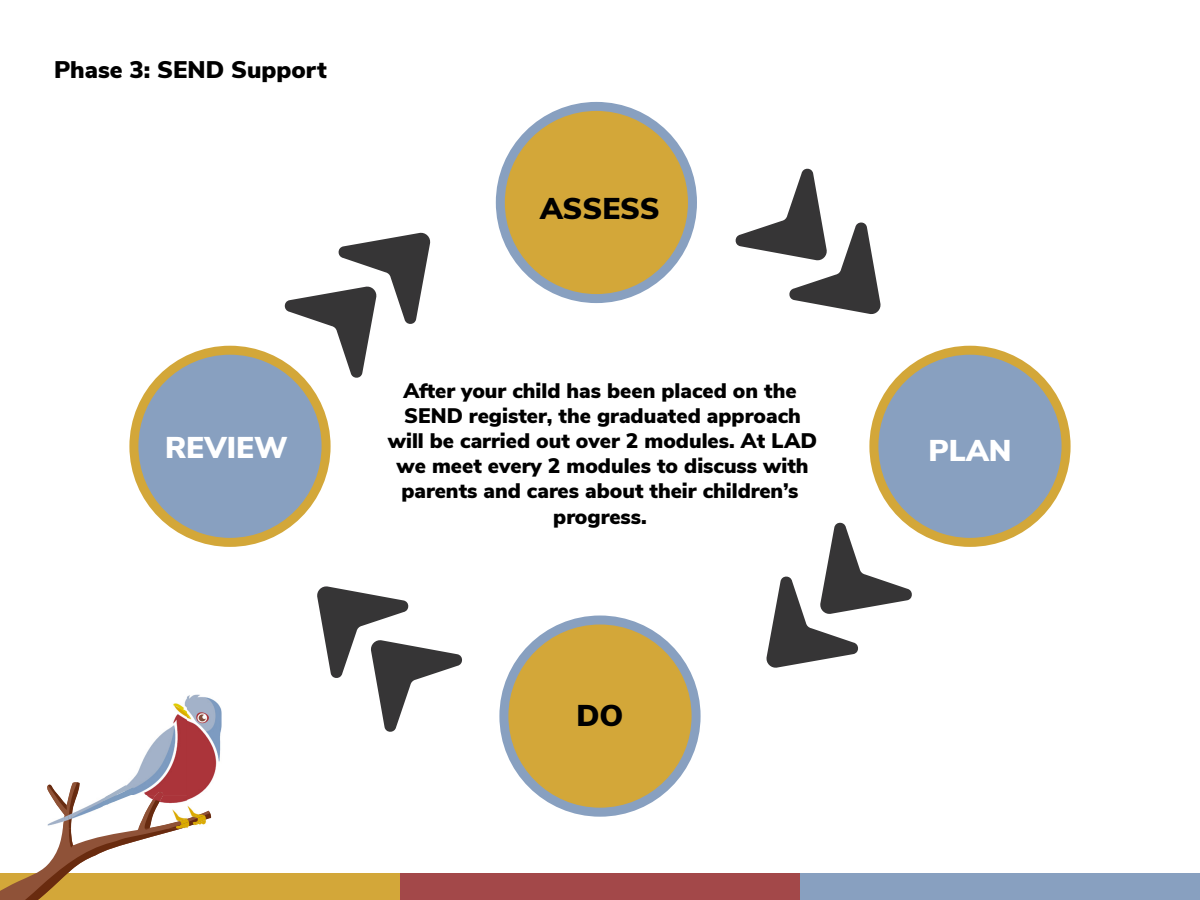
<style>
.page{position:relative;width:1200px;height:900px;background:#fff}
.page>*{position:absolute;margin:0;border:0;box-sizing:border-box;transform-origin:0 0}
.t1{font:900 30px "Nunito Sans";color:#fff}
.t2{font:900 30px "Nunito Sans";color:#000}
.t3{font:900 24px "Nunito Sans";color:#000}
.t4{font:900 21px/25.2px "Nunito Sans";color:#000;text-align:center}
.s1{font-family:"Nunito Sans 10 pt"}
</style>
<div class="page">
<div style="left:800px;top:873px;width:400px;height:27px;background:#88a0c0"></div>
<div style="left:400px;top:873px;width:400px;height:27px;background:#a34849"></div>
<div style="left:0;top:873px;width:400px;height:27px;background:#d3a739"></div>
<img style="left:130px;top:694px;width:92px;height:124px">
<svg style="left:0;top:782px;width:211px;height:118px"></svg>
<div style="left:874px;top:350px;width:192px;height:192px;background:#88a0c0;border-radius:50%"></div>
<div style="left:869px;top:346px;width:202px;height:201px;border:9px solid #d3a739;border-radius:50%"></div>
<div style="left:134px;top:350px;width:192px;height:192px;background:#88a0c0;border-radius:50%"></div>
<div style="left:129px;top:346px;width:202px;height:201px;border:9px solid #d3a739;border-radius:50%"></div>
<div style="left:500px;top:106px;width:192px;height:193px;background:#d3a739;border-radius:50%"></div>
<div style="left:496px;top:102px;width:201px;height:201px;border:9px solid #88a0c0;border-radius:50%"></div>
<div style="left:504px;top:620px;width:192px;height:192px;background:#d3a739;border-radius:50%"></div>
<div style="left:499px;top:616px;width:202px;height:201px;border:9px solid #88a0c0;border-radius:50%"></div>
<svg style="left:735px;top:168px;width:146px;height:146px"></svg>
<svg style="left:766px;top:521px;width:147px;height:147px"></svg>
<svg style="left:283px;top:232px;width:148px;height:147px"></svg>
<svg style="left:317px;top:586px;width:145px;height:146px"></svg>
<p class="t3" style="left:54px;top:52px;width:274px">Phase 3: SEND Support</p>
<p class="t2" style="left:540px;top:186px;width:121px">ASSESS</p>
<p class="t4" style="left:388px;top:377px;width:431px">After your child has been placed on the SEND register, the graduated approach will be carried out over 2 modules. At <span class="s1">LAD </span>we meet every 2 modules to discuss with parents and cares about their children’s progress.</p>
<p class="t1" style="left:165px;top:425px;width:124px">REVIEW</p>
<p class="t1" style="left:928px;top:429px;width:85px">PLAN</p>
<p class="t2" style="left:576px;top:694px;width:49px">DO</p>
</div>
